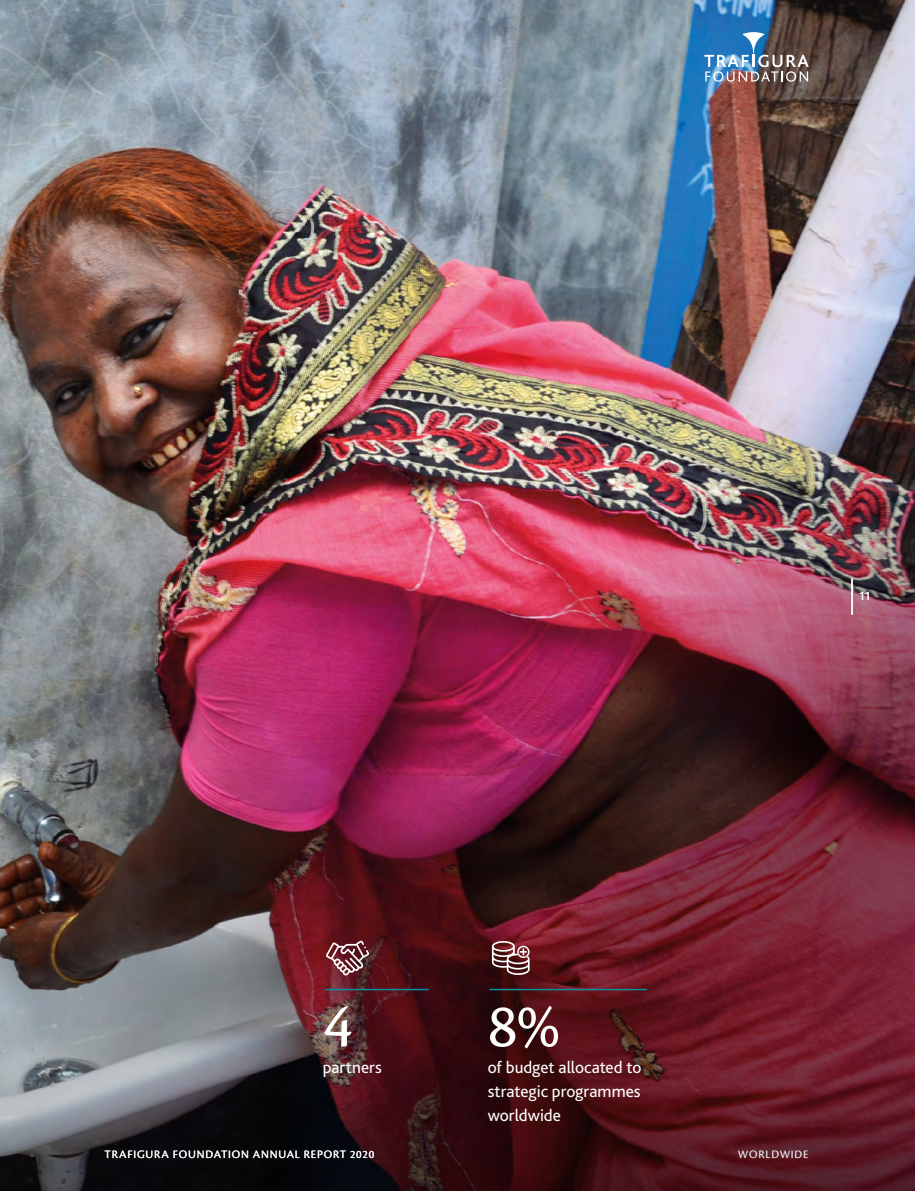
<style>
.page{position:relative;width:915px;height:1191px;background:#fff}
.page>*{position:absolute;margin:0;border:0;box-sizing:border-box;transform-origin:0 0}
.t1{font:64.5px "Cronos Pro";color:#fff}
.t2{font:17.25px/23.7px "Bliss Pro";color:#fff;text-align:justify}
.t3{font:11.85px "Cronos Pro";letter-spacing:.07em;color:#fff}
.t4{font:11.85px "Bliss Pro";color:#fff}
</style>
<div class="page">
<img style="left:0;top:0;width:914px;height:922px">
<svg style="left:0;top:922px;width:914px;height:269px;background:#572d34"></svg>
<img style="left:704px;top:32px;width:104px;height:50px">
<svg style="left:491px;top:941px;width:38px;height:34px"></svg>
<hr style="left:324px;top:988px;width:104px;height:2px;background:#0092a0">
<hr style="left:489px;top:988px;width:157px;height:2px;background:#0092a0">
<svg style="left:326px;top:940px;width:43px;height:35px;background:#89545b"></svg>
<hr style="left:851px;top:578px;width:1px;height:36px;background:#fff">
<p class="t4" style="left:859px;top:588px;width:12px">11</p>
<h1 class="t1" style="left:323px;top:989px;width:31px">4</h1>
<h1 class="t1" style="left:487px;top:989px;width:74px">8%</h1>
<h2 class="t2" style="left:322px;top:1055px;width:61px">partners</h2>
<h2 class="t2" style="left:487px;top:1055px;width:155px">of budget allocated to strategic programmes worldwide</h2>
<p class="t3" style="left:104px;top:1143px;width:271px">TRAFIGURA FOUNDATION ANNUAL REPORT 2019</p>
<p class="t3" style="left:720px;top:1143px;width:89px">LATIN AMERICA</p>
<p class="t3" style="left:104px;top:1147px;width:271px">TRAFIGURA FOUNDATION ANNUAL REPORT 2020</p>
<p class="t3" style="left:737px;top:1147px;width:72px">WORLDWIDE</p>
</div>
